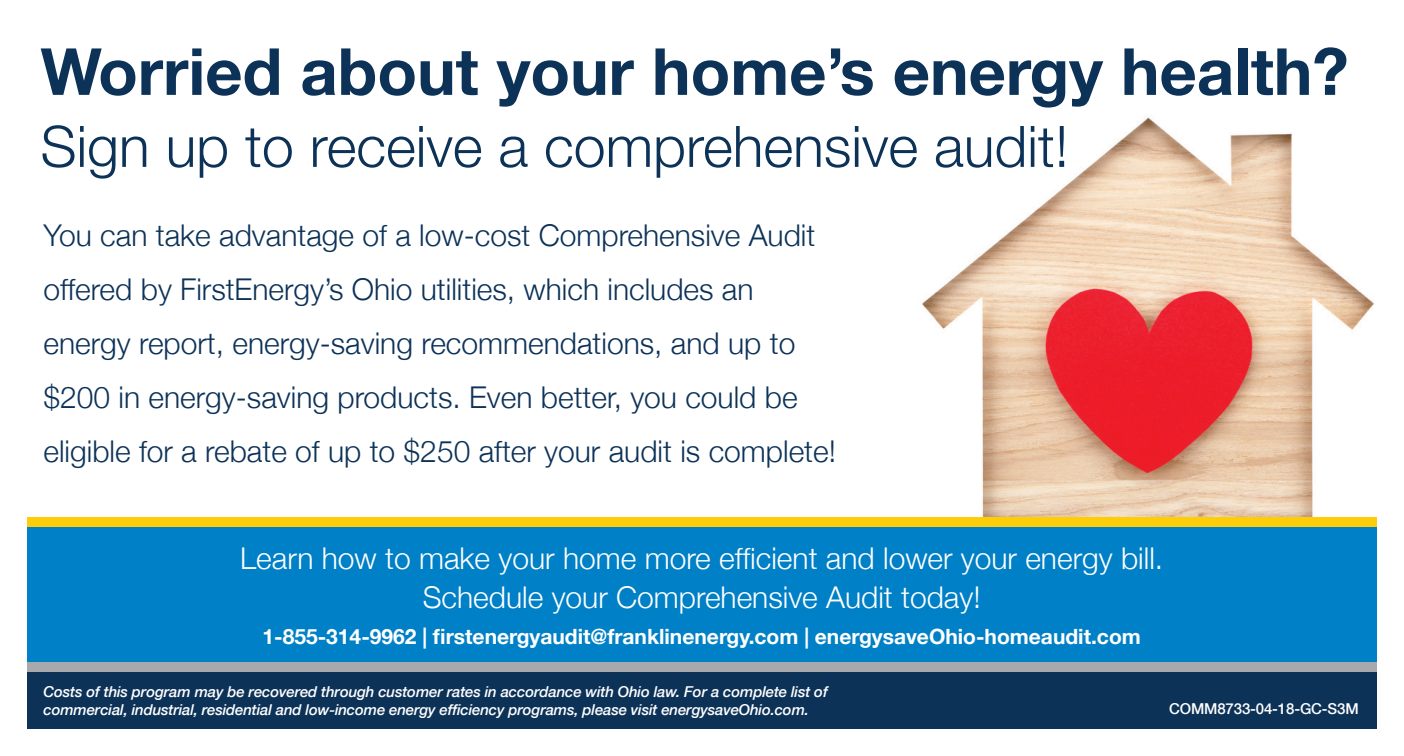
<style>
.page{position:relative;width:1404px;height:756px;background:#fff}
.page>*{position:absolute;margin:0;border:0;box-sizing:border-box;transform-origin:0 0}
.t1{font:700 65.1px "Helvetica Neue";color:#0d3258}
.t2{font:300 57.3px "Helvetica Neue";color:#0d3258}
.t3{font:300 30px/54px "Helvetica Neue";color:#0d3258}
.t4{font:300 30px/39px "Helvetica Neue";color:#fff;text-align:center}
.t5{font:700 21px "Helvetica Neue";color:#fff}
.t6{font:italic 500 15px/18px "Helvetica Neue";letter-spacing:-.01em;color:#fff}
.t7{font:500 15px "Helvetica Neue";letter-spacing:-.01em;color:#fff}
</style>
<div class="page">
<img style="left:901px;top:189px;width:475px;height:329px">
<div style="left:27px;top:527px;width:1350px;height:140px;background:#0080c6"></div>
<div style="left:27px;top:667px;width:1350px;height:62px;background:#0d3258"></div>
<div style="left:27px;top:518px;width:1350px;height:9px;background:#fdcd09"></div>
<div style="left:27px;top:662px;width:1350px;height:10px;background:#a8a9ad"></div>
<h1 class="t1" style="left:40px;top:31px;width:1310px">Worried about your home’s energy health?</h1>
<h2 class="t2" style="left:40px;top:111px;width:1030px">Sign up to receive a comprehensive audit!</h2>
<p class="t3" style="left:44px;top:208px;width:794px">You can take advantage of a low-cost Comprehensive Audit offered by FirstEnergy’s Ohio utilities, which includes an energy report, energy-saving recommendations, and up to $200 in energy-saving products. Even better, you could be eligible for a rebate of up to $250 after your audit is complete!</p>
<p class="t4" style="left:240px;top:538px;width:925px">Learn how to make your home more efficient and lower your energy bill.<br>Schedule your Comprehensive Audit today!</p>
<p class="t5" style="left:263px;top:624px;width:880px">1-855-314-9962 | firstenergyaudit@franklinenergy.com | energysaveOhio-homeaudit.com</p>
<p class="t6" style="left:44px;top:682px;width:786px">Costs of this program may be recovered through customer rates in accordance with Ohio law. For a complete list of commercial, industrial, residential and low-income energy efficiency programs, please visit energysaveOhio.com.</p>
<p class="t7" style="left:1169px;top:700px;width:191px">COMM8733-04-18-GC-S3M</p>
</div>
